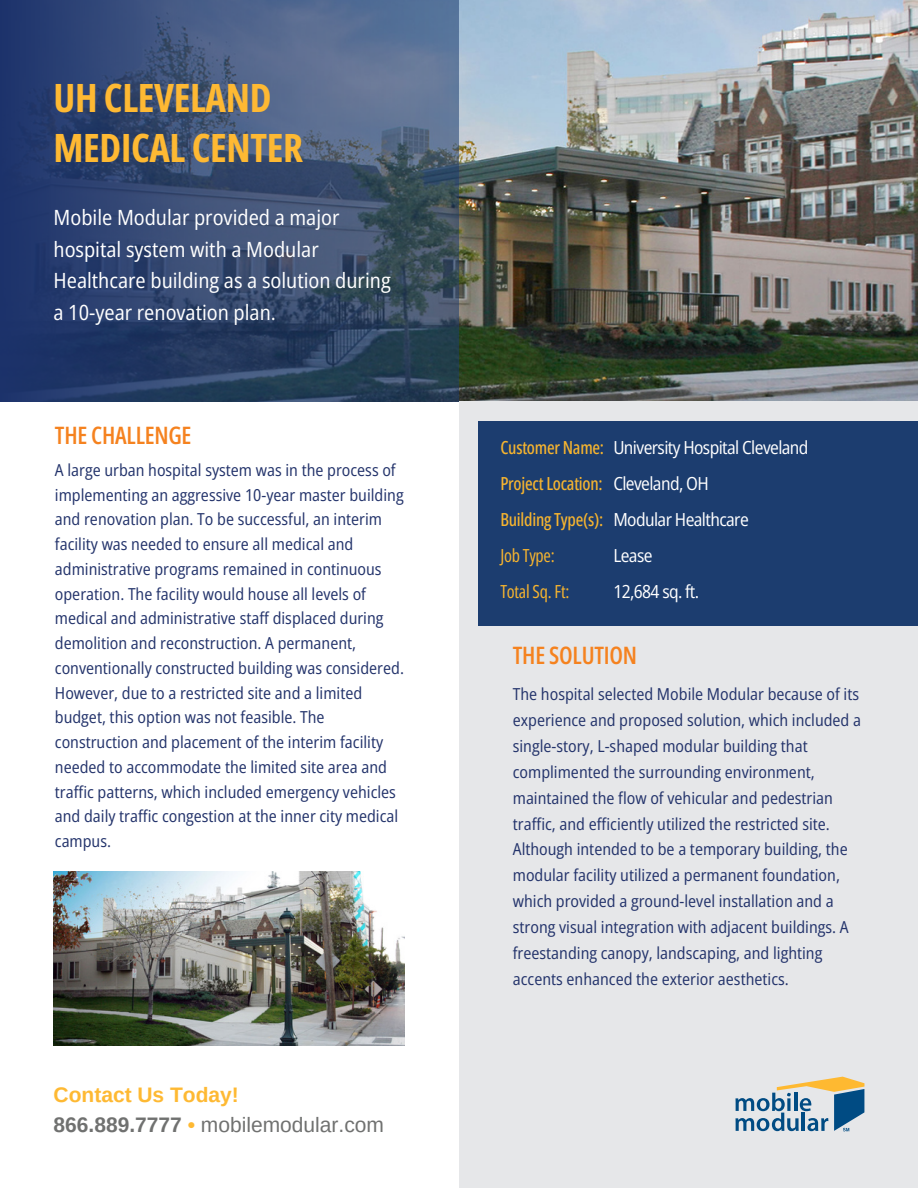
<style>
.page{position:relative;width:918px;height:1188px;background:#fff}
.page>*{position:absolute;margin:0;border:0;box-sizing:border-box;transform-origin:0 0}
.t1{font:700 39px/50.7px "Open Sans Condensed";letter-spacing:-.01em;color:#feb933}
.t2{font:600 24px "Open Sans Condensed";letter-spacing:-.01em;color:#f5821f}
.t3{font:semi-condensed 21px/31.5px "Open Sans";color:#fff}
.t4{font:21px "Arimo";color:#707170}
.t5{font:700 21px "Arimo";color:#feb933}
.t6{font:semi-condensed 18px "Open Sans";letter-spacing:-.035em;color:#fff}
.t7{font:500 18px "Open Sans Condensed";letter-spacing:-.015em;color:#f6b42f}
.t8{font:18px "Open Sans Condensed";letter-spacing:-.015em;color:#f6b42f}
.t9{font:semi-condensed 16.5px/24.8px "Open Sans";color:#23336b}
.s1{font-weight:700}
.s2{font-weight:700;color:#feb933}
</style>
<div class="page">
<img style="left:459px;top:0;width:459px;height:401px">
<img style="left:54px;top:871px;width:351px;height:175px">
<div style="left:459px;top:401px;width:459px;height:787px;background:#e6e7e9"></div>
<div style="left:478px;top:421px;width:440px;height:205px;background:#1c3d6f"></div>
<svg style="left:736px;top:1077px;width:128px;height:54px"></svg>
<svg style="left:0;top:0;width:459px;height:401px;background:#384d72"></svg>
<p class="t1" style="left:54px;top:71px;width:251px">UH CLEVELAND<br>MEDICAL CENTER</p>
<p class="t3" style="left:54px;top:201px;width:339px">Mobile Modular provided a major hospital system with a Modular<br>Healthcare building as a solution during a 10-year renovation plan.</p>
<p class="t2" style="left:55px;top:418px;width:138px">THE CHALLENGE</p>
<p class="t9" style="left:55px;top:457px;width:351px">A large urban hospital system was in the process of implementing an aggressive 10-year master building and renovation plan. To be successful, an interim facility was needed to ensure all medical and administrative programs remained in continuous operation. The facility would house all levels of medical and administrative staff displaced during demolition and reconstruction. A permanent, conventionally constructed building was considered.<br>However, due to a restricted site and a limited budget, this option was not feasible. The construction and placement of the interim facility needed to accommodate the limited site area and traffic patterns, which included emergency vehicles and daily traffic congestion at the inner city medical campus.</p>
<p class="t5" style="left:54px;top:1083px;width:187px">Contact Us Today!</p>
<p class="t4" style="left:54px;top:1113px;width:332px"><span class="s1">866.889.7777</span> <span class="s2">•</span> mobilemodular.com</p>
<p class="t7" style="left:500px;top:435px;width:105px">Customer Name:</p>
<p class="t7" style="left:500px;top:471px;width:104px">Project Location:</p>
<p class="t7" style="left:500px;top:507px;width:105px">Building Type(s):</p>
<p class="t8" style="left:500px;top:543px;width:56px">Job Type:</p>
<p class="t8" style="left:500px;top:579px;width:70px">Total Sq. Ft:</p>
<p class="t6" style="left:613px;top:435px;width:197px">University Hospital Cleveland</p>
<p class="t6" style="left:613px;top:471px;width:97px">Cleveland, OH</p>
<p class="t6" style="left:613px;top:507px;width:137px">Modular Healthcare</p>
<p class="t6" style="left:613px;top:543px;width:41px">Lease</p>
<p class="t6" style="left:613px;top:579px;width:87px">12,684 sq. ft.</p>
<p class="t2" style="left:513px;top:639px;width:126px">THE SOLUTION</p>
<p class="t9" style="left:513px;top:681px;width:350px;line-height:25.8px">The hospital selected Mobile Modular because of its experience and proposed solution, which included a single-story, L-shaped modular building that complimented the surrounding environment, maintained the flow of vehicular and pedestrian traffic, and efficiently utilized the restricted site.<br>Although intended to be a temporary building, the modular facility utilized a permanent foundation, which provided a ground-level installation and a strong visual integration with adjacent buildings. A freestanding canopy, landscaping, and lighting accents enhanced the exterior aesthetics.</p>
</div>
